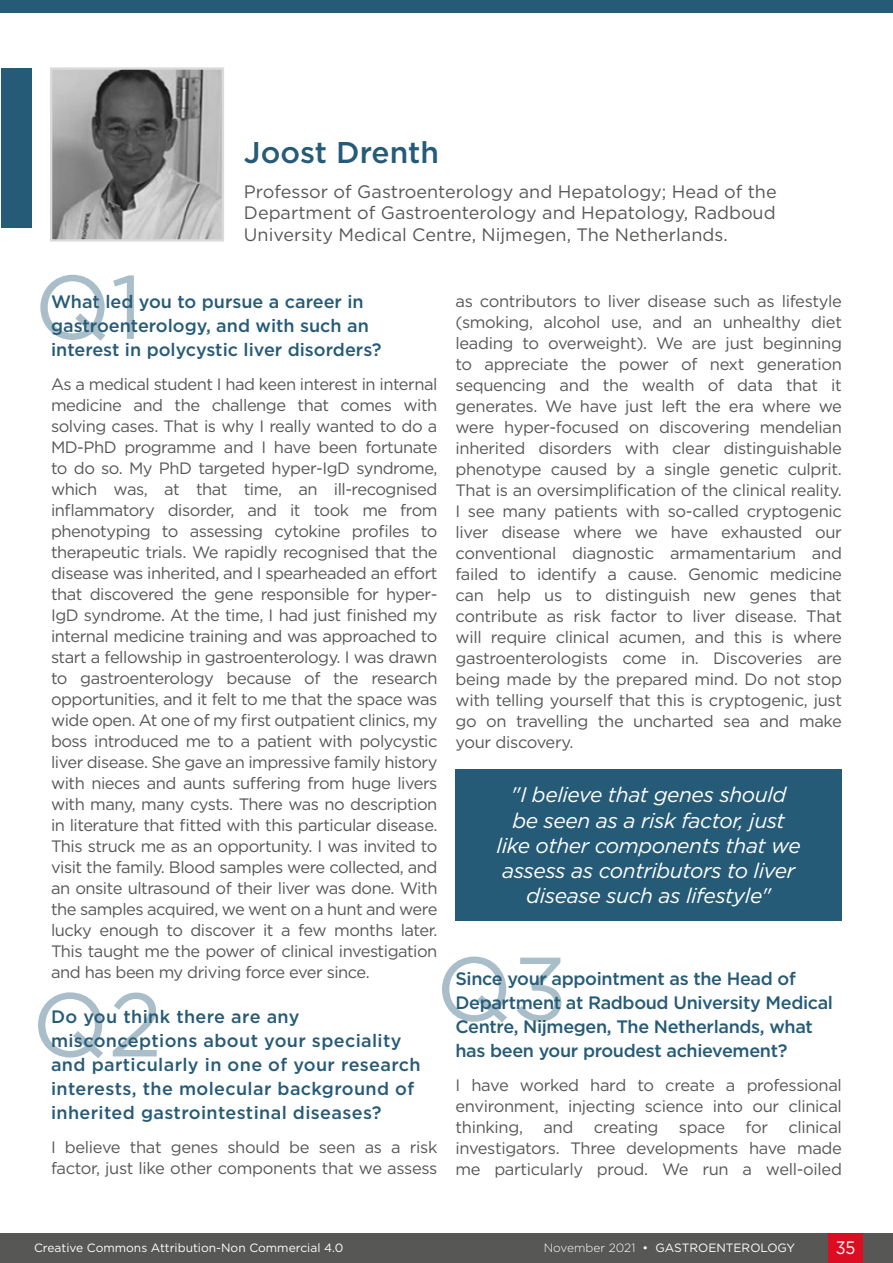
<style>
.page{position:relative;width:893px;height:1263px;background:#fff}
.page>*{position:absolute;margin:0;border:0;box-sizing:border-box;transform-origin:0 0}
.t1{font:90px "Gotham";color:#265b77}
.Interviewee_Name{font:500 30px "Gotham";color:#265b77}
.Body_Text_Quote{font:italic 21px/25.2px "Gotham";letter-spacing:-.02em;color:#fff;text-align:center}
.Interview_Question{font:500 18px/24px "Gotham";letter-spacing:.02em;color:#265b77}
.Interviewee_Affiliat{font:18px/21.6px "Gotham";color:#575756;text-align:justify}
.Interview_Question-2{font:500 18px/24px "Gotham";letter-spacing:-.02em;color:#265b77}
.Interview_Question-3{font:500 18px/24px "Gotham";color:#265b77}
.t2{font:18px "Gotham";color:#fff;scale:.9 1}
.Body_Text__Justifica{font:16.5px/21px "Gotham";letter-spacing:-.02em;color:#575756;text-align:justify}
.t3{font:12px "Gotham";color:#fff}
.s1{font-weight:300}
</style>
<div class="page">
<div style="left:0;top:1233px;width:893px;height:30px;background:#575756"></div>
<div style="left:829px;top:1233px;width:34px;height:30px;background:#dc0c23"></div>
<div style="left:0;top:0;width:893px;height:13px;background:#265b77"></div>
<img style="left:53px;top:70px;width:168px;height:169px">
<div style="left:50px;top:67px;width:174px;height:175px;border:2px solid #dadada"></div>
<div style="left:1px;top:69px;width:31px;height:159px;background:#265b77"></div>
<div style="left:455px;top:770px;width:387px;height:151px;background:#265b77"></div>
<p class="Interviewee_Name" style="left:244px;top:133px;width:197px">Joost Drenth</p>
<p class="Interviewee_Affiliat" style="left:244px;top:180px;width:534px">Professor of Gastroenterology and Hepatology; Head of the Department of Gastroenterology and Hepatology, Radboud University Medical Centre, Nijmegen, The Netherlands.</p>
<h1 class="t1" style="left:34px;top:249px;width:110px">Q1</h1>
<p class="Body_Text__Justifica" style="left:455px;top:290px;width:388px">as contributors to liver disease such as lifestyle (smoking, alcohol use, and an unhealthy diet leading to overweight). We are just beginning to appreciate the power of next generation sequencing and the wealth of data that it generates. We have just left the era where we were hyper-focused on discovering mendelian inherited disorders with clear distinguishable phenotype caused by a single genetic culprit.<br>That is an oversimplification of the clinical reality.<br>I see many patients with so-called cryptogenic liver disease where we have exhausted our conventional diagnostic armamentarium and failed to identify a cause. Genomic medicine can help us to distinguish new genes that contribute as risk factor to liver disease. That will require clinical acumen, and this is where gastroenterologists come in. Discoveries are being made by the prepared mind. Do not stop with telling yourself that this is cryptogenic, just go on travelling the uncharted sea and make your discovery.</p>
<p class="Interview_Question-3" style="left:51px;top:289px;width:332px">What led you to pursue a career in gastroenterology, and with such an interest in polycystic liver disorders?</p>
<p class="Body_Text__Justifica" style="left:51px;top:373px;width:388px">As a medical student I had keen interest in internal medicine and the challenge that comes with solving cases. That is why I really wanted to do a MD-PhD programme and I have been fortunate to do so. My PhD targeted hyper-IgD syndrome, which was, at that time, an ill-recognised inflammatory disorder, and it took me from phenotyping to assessing cytokine profiles to therapeutic trials. We rapidly recognised that the disease was inherited, and I spearheaded an effort that discovered the gene responsible for hyper-IgD syndrome. At the time, I had just finished my internal medicine training and was approached to start a fellowship in gastroenterology. I was drawn to gastroenterology because of the research opportunities, and it felt to me that the space was wide open. At one of my first outpatient clinics, my boss introduced me to a patient with polycystic liver disease. She gave an impressive family history with nieces and aunts suffering from huge livers with many, many cysts. There was no description in literature that fitted with this particular disease.<br>This struck me as an opportunity. I was invited to visit the family. Blood samples were collected, and an onsite ultrasound of their liver was done. With the samples acquired, we went on a hunt and were lucky enough to discover it a few months later.<br>This taught me the power of clinical investigation and has been my driving force ever since.</p>
<p class="Interview_Question" style="left:51px;top:1004px;width:371px">Do you think there are any misconceptions about your speciality and particularly in one of your research interests, the molecular background of inherited gastrointestinal diseases?</p>
<p class="Body_Text__Justifica" style="left:51px;top:1136px;width:388px">I believe that genes should be seen as a risk factor, just like other components that we assess</p>
<p class="Body_Text_Quote" style="left:497px;top:782px;width:306px">"I believe that genes should be seen as a risk factor, just like other components that we assess as contributors to liver disease such as lifestyle"</p>
<h1 class="t1" style="left:436px;top:931px;width:133px">Q3</h1>
<p class="Interview_Question-2" style="left:455px;top:966px;width:379px">Since your appointment as the Head of Department at Radboud University Medical Centre, Nijmegen, The Netherlands, what has been your proudest achievement?</p>
<p class="Body_Text__Justifica" style="left:455px;top:1074px;width:388px">I have worked hard to create a professional environment, injecting science into our clinical thinking, and creating space for clinical investigators. Three developments have made me particularly proud. We run a well-oiled</p>
<h1 class="t1" style="left:32px;top:967px;width:132px">Q2</h1>
<p class="t3" style="left:34px;top:1240px;width:311px">Creative Commons Attribution-Non Commercial 4.0</p>
<p class="t3" style="left:544px;top:1240px;width:253px"><span class="s1">November 2021</span> • GASTROENTEROLOGY</p>
<p class="t2" style="left:836px;top:1236px;width:23px">35</p>
</div>
